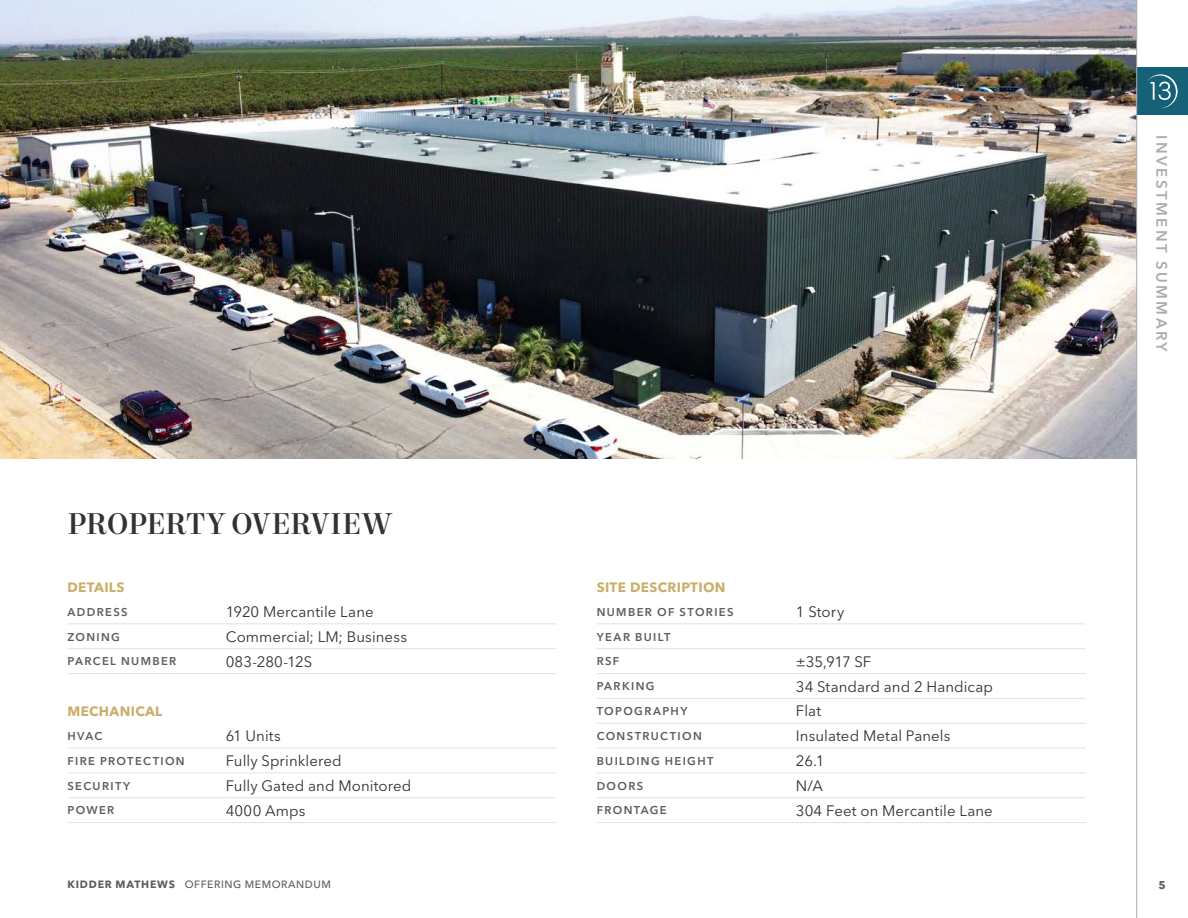
<style>
.page{position:relative;width:1188px;height:918px;background:#fff}
.page>*{position:absolute;margin:0;border:0;box-sizing:border-box;transform-origin:0 0}
.t1{font:500 30px "Mort Modern 09";letter-spacing:-.005em;color:#313234}
.t2{font:15px "Avenir Next LT Pro";letter-spacing:.005em;color:#313234}
.t3{font:600 15px "Avenir Next LT Pro";letter-spacing:.165em;color:#afabac}
.t4{font:700 13.5px "Avenir Next LT Pro";letter-spacing:.025em;color:#cbae6b}
.t5{font:600 11.25px "Avenir Next LT Pro";letter-spacing:.12em;color:#5e5d5d}
.t6{font:700 11.25px "Avenir Next LT Pro";color:#5e5d5d}
.t7{font:500 10.5px "Avenir Next LT Pro";letter-spacing:.05em;color:#5e5d5d}
.s1{font-weight:700}
</style>
<div class="page">
<img style="left:0;top:0;width:1136px;height:458px">
<hr style="left:68px;top:623px;width:158px;height:1px;background:#e3e1e2">
<hr style="left:226px;top:623px;width:330px;height:1px;background:#e3e1e2">
<hr style="left:68px;top:648px;width:158px;height:1px;background:#e3e1e2">
<hr style="left:226px;top:648px;width:330px;height:1px;background:#e3e1e2">
<hr style="left:68px;top:673px;width:158px;height:1px;background:#e3e1e2">
<hr style="left:226px;top:673px;width:330px;height:1px;background:#e3e1e2">
<hr style="left:68px;top:748px;width:158px;height:1px;background:#e3e1e2">
<hr style="left:226px;top:748px;width:330px;height:1px;background:#e3e1e2">
<hr style="left:68px;top:773px;width:158px;height:1px;background:#e3e1e2">
<hr style="left:226px;top:773px;width:330px;height:1px;background:#e3e1e2">
<hr style="left:68px;top:797px;width:158px;height:1px;background:#e3e1e2">
<hr style="left:226px;top:797px;width:330px;height:1px;background:#e3e1e2">
<hr style="left:68px;top:822px;width:158px;height:1px;background:#e3e1e2">
<hr style="left:226px;top:822px;width:330px;height:1px;background:#e3e1e2">
<hr style="left:597px;top:623px;width:199px;height:1px;background:#e3e1e2">
<hr style="left:796px;top:623px;width:289px;height:1px;background:#e3e1e2">
<hr style="left:597px;top:648px;width:199px;height:1px;background:#e3e1e2">
<hr style="left:796px;top:648px;width:289px;height:1px;background:#e3e1e2">
<hr style="left:597px;top:673px;width:199px;height:1px;background:#e3e1e2">
<hr style="left:796px;top:673px;width:289px;height:1px;background:#e3e1e2">
<hr style="left:597px;top:723px;width:199px;height:1px;background:#e3e1e2">
<hr style="left:796px;top:723px;width:289px;height:1px;background:#e3e1e2">
<hr style="left:597px;top:748px;width:199px;height:1px;background:#e3e1e2">
<hr style="left:796px;top:748px;width:289px;height:1px;background:#e3e1e2">
<hr style="left:597px;top:773px;width:199px;height:1px;background:#e3e1e2">
<hr style="left:796px;top:773px;width:289px;height:1px;background:#e3e1e2">
<hr style="left:597px;top:797px;width:199px;height:1px;background:#e3e1e2">
<hr style="left:796px;top:797px;width:289px;height:1px;background:#e3e1e2">
<hr style="left:597px;top:822px;width:199px;height:1px;background:#e3e1e2">
<hr style="left:796px;top:822px;width:289px;height:1px;background:#e3e1e2">
<hr style="left:597px;top:698px;width:199px;height:1px;background:#e3e1e2">
<hr style="left:796px;top:698px;width:289px;height:1px;background:#e3e1e2">
<div style="left:1137px;top:68px;width:51px;height:47px;background:#156177"></div>
<hr style="left:1136px;top:0;width:1px;height:918px;background:#afabac">
<svg style="left:1147px;top:74px;width:31px;height:34px"></svg>
<h1 class="t1" style="left:68px;top:505px;width:326px">PROPERTY OVERVIEW</h1>
<p class="t4" style="left:68px;top:579px;width:58px">DETAILS</p>
<p class="t5" style="left:68px;top:605px;width:62px">ADDRESS</p>
<p class="t2" style="left:226px;top:603px;width:150px">1920 Mercantile Lane</p>
<p class="t5" style="left:68px;top:630px;width:54px">ZONING</p>
<p class="t2" style="left:226px;top:628px;width:183px">Commercial; LM; Business</p>
<p class="t5" style="left:68px;top:655px;width:110px">PARCEL NUMBER</p>
<p class="t2" style="left:226px;top:653px;width:88px">083-280-12S</p>
<p class="t4" style="left:68px;top:703px;width:96px">MECHANICAL</p>
<p class="t5" style="left:68px;top:729px;width:36px">HVAC</p>
<p class="t2" style="left:226px;top:727px;width:57px">61 Units</p>
<p class="t5" style="left:68px;top:754px;width:119px">FIRE PROTECTION</p>
<p class="t2" style="left:226px;top:752px;width:118px">Fully Sprinklered</p>
<p class="t5" style="left:68px;top:779px;width:64px">SECURITY</p>
<p class="t2" style="left:226px;top:777px;width:187px">Fully Gated and Monitored</p>
<p class="t5" style="left:68px;top:804px;width:48px">POWER</p>
<p class="t2" style="left:226px;top:802px;width:81px">4000 Amps</p>
<p class="t4" style="left:597px;top:579px;width:130px">SITE DESCRIPTION</p>
<p class="t5" style="left:597px;top:605px;width:139px">NUMBER OF STORIES</p>
<p class="t2" style="left:796px;top:603px;width:50px">1 Story</p>
<p class="t5" style="left:597px;top:630px;width:75px">YEAR BUILT</p>
<p class="t5" style="left:597px;top:655px;width:24px">RSF</p>
<p class="t2" style="left:796px;top:653px;width:77px">±35,917 SF</p>
<p class="t5" style="left:597px;top:679px;width:59px">PARKING</p>
<p class="t2" style="left:796px;top:677px;width:199px">34 Standard and 2 Handicap</p>
<p class="t5" style="left:597px;top:704px;width:92px">TOPOGRAPHY</p>
<p class="t2" style="left:796px;top:702px;width:27px">Flat</p>
<p class="t5" style="left:597px;top:729px;width:107px">CONSTRUCTION</p>
<p class="t2" style="left:796px;top:727px;width:156px">Insulated Metal Panels</p>
<p class="t5" style="left:597px;top:754px;width:118px">BUILDING HEIGHT</p>
<p class="t2" style="left:796px;top:752px;width:30px">26.1</p>
<p class="t5" style="left:597px;top:779px;width:48px">DOORS</p>
<p class="t2" style="left:796px;top:777px;width:29px">N/A</p>
<p class="t5" style="left:597px;top:804px;width:72px">FRONTAGE</p>
<p class="t2" style="left:796px;top:802px;width:198px">304 Feet on Mercantile Lane</p>
<p class="t3" style="left:1171px;top:135px;width:218px;rotate:90deg">INVESTMENT SUMMARY</p>
<p class="t7" style="left:68px;top:878px;width:265px"><span class="s1">KIDDER MATHEWS</span> OFFERING MEMORANDUM</p>
<p class="t6" style="left:1159px;top:878px;width:9px">5</p>
</div>
